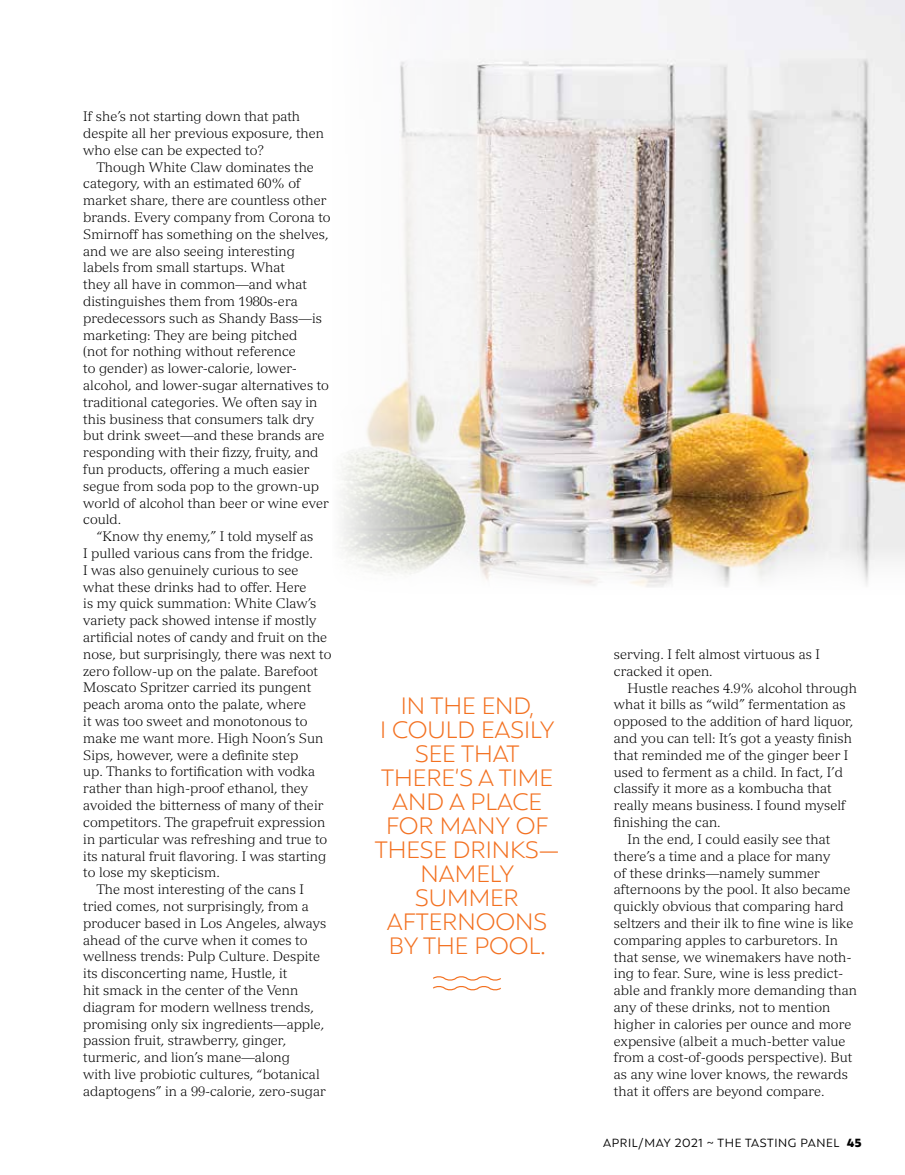
<style>
.page{position:relative;width:905px;height:1175px;background:#fff}
.page>*{position:absolute;margin:0;border:0;box-sizing:border-box;transform-origin:0 0}
.t1{font:300 24px/24px "Mangueira Alt";color:#f37121;text-align:center}
.t2{font:300 13.5px/16.8px "Versailles LT Std";color:#000}
.t3{font:12px "Mangueira Alt";letter-spacing:.05em;color:#000}
.s1{font-family:"Myriad Pro";font-weight:400;font-size:12px}
.s2{font-weight:900}
</style>
<div class="page">
<img style="left:341px;top:0;width:563px;height:587px">
<svg style="left:433px;top:976px;width:68px;height:15px"></svg>
<p class="t2" style="left:83px;top:108px;width:242px">If she’s not starting down that path despite all her previous exposure, then who else can be expected to?</p>
<p class="t2" style="left:83px;top:158px;width:249px;text-indent:14px">Though White Claw dominates the category, with an estimated 60% of market share, there are countless other brands. Every company from Corona to Smirnoff has something on the shelves, and we are also seeing interesting labels from small startups. What<br>they all have in common—and what distinguishes them from 1980s-era predecessors such as Shandy Bass—is marketing: They are being pitched<br>(not for nothing without reference<br>to gender) as lower-calorie, lower&shy;alcohol, and lower-sugar alternatives to traditional categories. We often say in this business that consumers talk dry but drink sweet—and these brands are responding with their fizzy, fruity, and fun products, offering a much easier segue from soda pop to the grown-up world of alcohol than beer or wine ever could.</p>
<p class="t2" style="left:97px;top:528px;width:218px">“Know thy enemy,” I told myself as</p>
<p class="t2" style="left:83px;top:545px;width:231px">I pulled various cans from the fridge.</p>
<p class="t2" style="left:83px;top:562px;width:217px">I was also genuinely curious to see</p>
<p class="t2" style="left:83px;top:578px;width:225px">what these drinks had to offer. Here</p>
<p class="t2" style="left:83px;top:595px;width:235px">is my quick summation: White Claw’s</p>
<p class="t2" style="left:83px;top:612px;width:235px">variety pack showed intense if mostly</p>
<p class="t2" style="left:83px;top:629px;width:245px">artificial notes of candy and fruit on the</p>
<p class="t2" style="left:83px;top:645px;width:250px">nose, but surprisingly, there was next to</p>
<p class="t2" style="left:83px;top:662px;width:236px">zero follow-up on the palate. Barefoot</p>
<p class="t2" style="left:83px;top:679px;width:229px">Moscato Spritzer carried its pungent</p>
<p class="t2" style="left:83px;top:696px;width:224px">peach aroma onto the palate, where</p>
<p class="t2" style="left:83px;top:713px;width:226px">it was too sweet and monotonous to</p>
<p class="t2" style="left:83px;top:729px;width:242px">make me want more. High Noon’s Sun</p>
<p class="t2" style="left:83px;top:746px;width:216px">Sips, however, were a definite step</p>
<p class="t2" style="left:83px;top:763px;width:233px">up. Thanks to fortification with vodka</p>
<p class="t2" style="left:83px;top:780px;width:226px">rather than high-proof ethanol, they</p>
<p class="t2" style="left:83px;top:797px;width:242px">avoided the bitterness of many of their</p>
<p class="t2" style="left:83px;top:813px;width:243px">competitors. The grapefruit expression</p>
<p class="t2" style="left:83px;top:830px;width:245px">in particular was refreshing and true to</p>
<p class="t2" style="left:83px;top:847px;width:244px">its natural fruit flavoring. I was starting</p>
<p class="t2" style="left:83px;top:864px;width:138px">to lose my skepticism.</p>
<p class="t2" style="left:97px;top:881px;width:209px">The most interesting of the cans I</p>
<p class="t2" style="left:83px;top:897px;width:227px">tried comes, not surprisingly, from a</p>
<p class="t2" style="left:83px;top:914px;width:244px">producer based in Los Angeles, always</p>
<p class="t2" style="left:83px;top:931px;width:226px">ahead of the curve when it comes to</p>
<p class="t2" style="left:83px;top:948px;width:238px">wellness trends: Pulp Culture. Despite</p>
<p class="t2" style="left:83px;top:965px;width:206px">its disconcerting name, Hustle, it</p>
<p class="t2" style="left:83px;top:981px;width:217px">hit smack in the center of the Venn</p>
<p class="t2" style="left:83px;top:998px;width:232px">diagram for modern wellness trends,</p>
<p class="t2" style="left:83px;top:1015px;width:243px">promising only six ingredients—apple,</p>
<p class="t2" style="left:83px;top:1032px;width:204px">passion fruit, strawberry, ginger,</p>
<p class="t2" style="left:83px;top:1049px;width:208px">turmeric, and lion’s mane—along</p>
<p class="t2" style="left:83px;top:1065px;width:238px">with live probiotic cultures, “botanical</p>
<p class="t2" style="left:83px;top:1082px;width:244px">adaptogens” in a 99-calorie, zero-sugar</p>
<h1 class="t1" style="left:374px;top:695px;width:186px">IN THE END,<br>I COULD EASILY<br>SEE THAT<br>THERE’S A TIME<br>AND A PLACE<br>FOR MANY OF<br>THESE DRINKS—<br>NAMELY<br>SUMMER<br>AFTERNOONS<br>BY THE POOL.</h1>
<p class="t2" style="left:614px;top:646px;width:207px">serving. I felt almost virtuous as I cracked it open.</p>
<p class="t2" style="left:627px;top:679px;width:231px">Hustle reaches 4.9% alcohol through</p>
<p class="t2" style="left:614px;top:696px;width:233px">what it bills as “wild” fermentation as</p>
<p class="t2" style="left:614px;top:713px;width:241px">opposed to the addition of hard liquor,</p>
<p class="t2" style="left:614px;top:730px;width:239px">and you can tell: It’s got a yeasty finish</p>
<p class="t2" style="left:614px;top:746px;width:236px">that reminded me of the ginger beer I</p>
<p class="t2" style="left:614px;top:763px;width:230px">used to ferment as a child. In fact, I’d</p>
<p class="t2" style="left:614px;top:780px;width:219px">classify it more as a kombucha that</p>
<p class="t2" style="left:614px;top:797px;width:233px">really means business<span class="s1">.</span> I found myself</p>
<p class="t2" style="left:614px;top:814px;width:108px">finishing the can.</p>
<p class="t2" style="left:627px;top:830px;width:204px">In the end, I could easily see that</p>
<p class="t2" style="left:614px;top:847px;width:218px">there’s a time and a place for many</p>
<p class="t2" style="left:614px;top:864px;width:207px">of these drinks—namely summer</p>
<p class="t2" style="left:614px;top:881px;width:238px">afternoons by the pool. It also became</p>
<p class="t2" style="left:614px;top:898px;width:231px">quickly obvious that comparing hard</p>
<p class="t2" style="left:614px;top:914px;width:241px">seltzers and their ilk to fine wine is like</p>
<p class="t2" style="left:614px;top:931px;width:225px">comparing apples to carburetors. In</p>
<p class="t2" style="left:614px;top:948px;width:239px">that sense, we winemakers have noth-</p>
<p class="t2" style="left:614px;top:965px;width:231px">ing to fear. Sure, wine is less predict-</p>
<p class="t2" style="left:614px;top:982px;width:244px">able and frankly more demanding than</p>
<p class="t2" style="left:614px;top:998px;width:218px">any of these drinks, not to mention</p>
<p class="t2" style="left:614px;top:1015px;width:239px">higher in calories per ounce and more</p>
<p class="t2" style="left:614px;top:1032px;width:233px">expensive (albeit a much-better value</p>
<p class="t2" style="left:614px;top:1049px;width:240px">from a cost-of-goods perspective). But</p>
<p class="t2" style="left:614px;top:1066px;width:235px">as any wine lover knows, the rewards</p>
<p class="t2" style="left:614px;top:1082px;width:212px">that it offers are beyond compare.</p>
<p class="t3" style="left:603px;top:1134px;width:260px">APRIL/MAY 2021 ~ THE TASTING PANEL <span class="s2">45</span></p>
</div>
